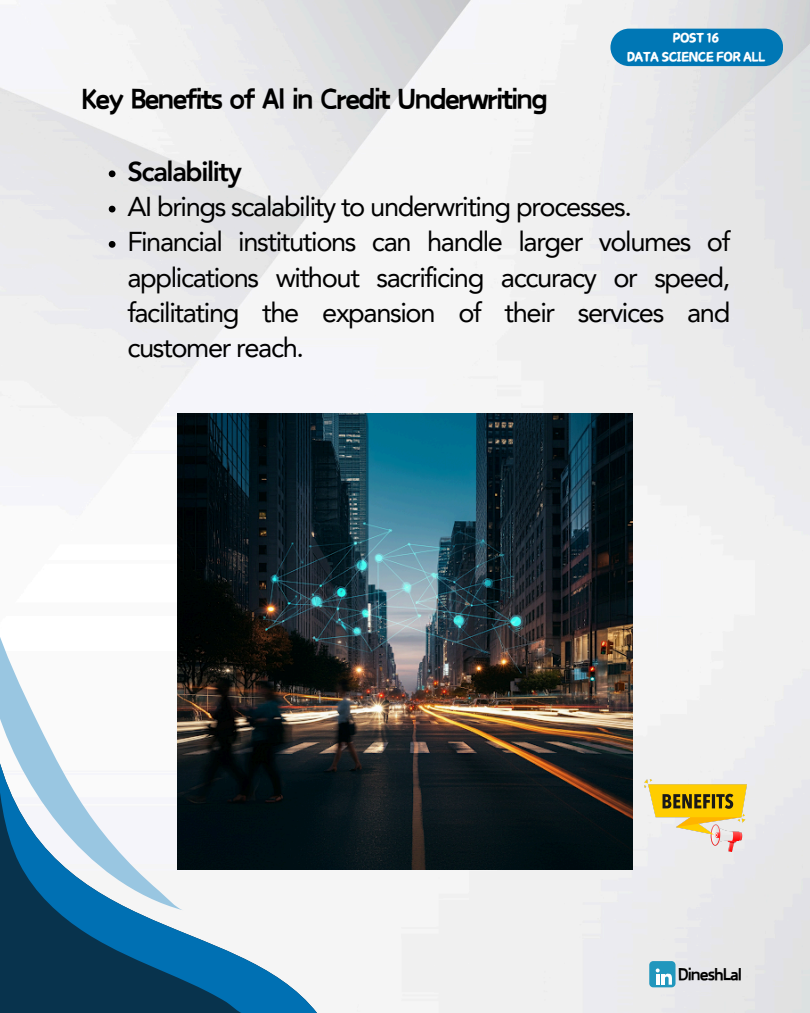
<style>
.page{position:relative;width:810px;height:1013px;background:#fff}
.page>*{position:absolute;margin:0;border:0;box-sizing:border-box;transform-origin:0 0}
.t1{font:900 32.3px "Canva Funny";letter-spacing:-.05em;color:#000}
.t2{font:27.3px/35.2px "Avenir LT Pro";letter-spacing:-.05em;color:#000;text-align:justify}
.t3{font:800 27.3px "Avenir LT Pro";letter-spacing:-.05em;color:#000}
.t4{font:900 19.3px "Canva Funny";letter-spacing:-.05em;color:#000}
.t5{font:14.8px "Canva Champion";letter-spacing:-.05em;color:#fff}
</style>
<div class="page">
<img style="left:0;top:0;width:810px;height:1012px">
<div style="left:649px;top:961px;width:27px;height:26px;background:#2197bd;border-radius:4px"></div>
<svg style="left:656px;top:968px;width:16px;height:16px"></svg>
<div style="left:610px;top:29px;width:173px;height:37px;background:#0077b5"></div>
<svg style="left:0;top:869px;width:317px;height:143px"></svg>
<svg style="left:0;top:617px;width:184px;height:293px"></svg>
<img style="left:178px;top:414px;width:455px;height:455px">
<svg style="left:109px;top:170px;width:7px;height:7px"></svg>
<svg style="left:109px;top:206px;width:7px;height:6px"></svg>
<svg style="left:109px;top:241px;width:7px;height:7px"></svg>
<img style="left:644px;top:779px;width:102px;height:72px">
<p class="t1" style="left:81px;top:85px;width:468px">Key Benefits of AI in Credit Underwriting</p>
<p class="t5" style="left:673px;top:30px;width:48px">POST 16</p>
<p class="t5" style="left:627px;top:48px;width:140px">DATA SCIENCE FOR ALL</p>
<p class="t3" style="left:127px;top:160px;width:116px">Scalability</p>
<h1 class="t2" style="left:127px;top:192px;width:506px">AI brings scalability to underwriting processes.</h1>
<p class="t2" style="left:127px;top:227px;width:605px">Financial institutions can handle larger volumes of applications without sacrificing accuracy or speed, facilitating the expansion of their services and customer reach.</p>
<p class="t4" style="left:678px;top:965px;width:66px">DineshLal</p>
</div>
